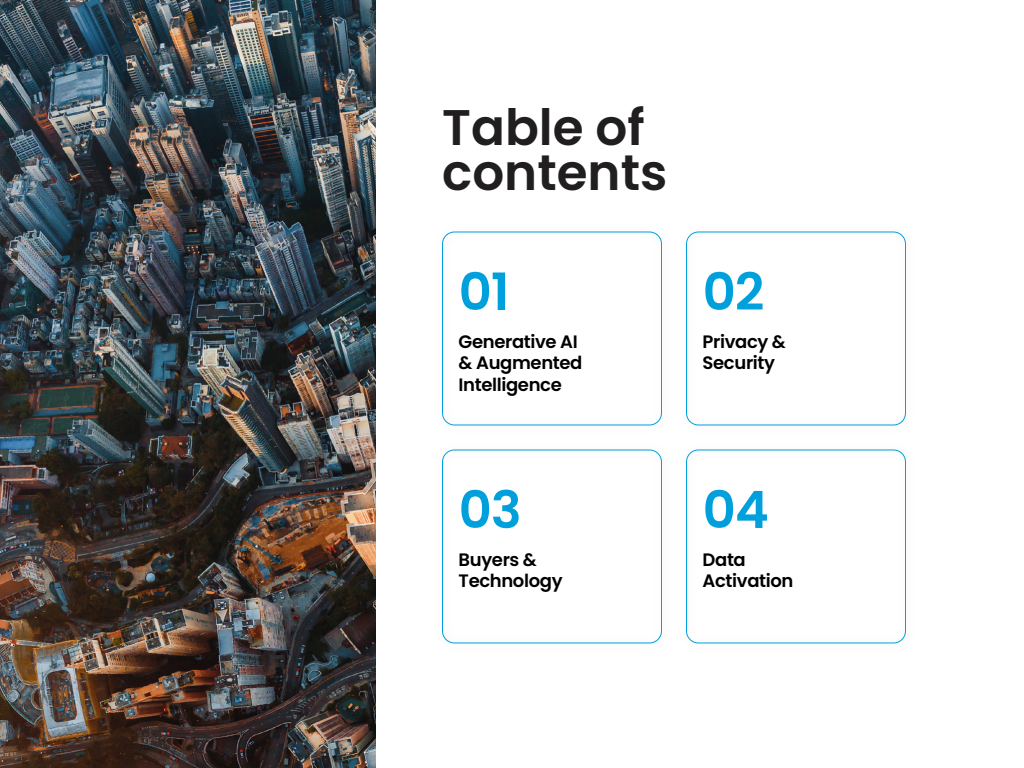
<style>
.page{position:relative;width:1024px;height:768px;background:#fff}
.page>*{position:absolute;margin:0;border:0;box-sizing:border-box;transform-origin:0 0}
.t1{font:600 51.4px "Poppins";letter-spacing:-.02em;color:#00a0dc}
.t2{font:600 50px/45px "Poppins";color:#201e1e}
.t3{font:600 18px/21.6px "Poppins";letter-spacing:-.02em;color:#000}
</style>
<div class="page">
<div style="left:686px;top:231px;width:220px;height:194px;border:1px solid #00a0dc;border-radius:12px"></div>
<div style="left:442px;top:231px;width:220px;height:194px;border:1px solid #00a0dc;border-radius:12px"></div>
<div style="left:442px;top:449px;width:220px;height:194px;border:1px solid #00a0dc;border-radius:12px"></div>
<div style="left:686px;top:449px;width:220px;height:194px;border:1px solid #00a0dc;border-radius:12px"></div>
<img style="left:0;top:0;width:376px;height:768px">
<h2 class="t2" style="left:442px;top:105px;width:226px">Table of contents</h2>
<h1 class="t1" style="left:459px;top:262px;width:52px">01</h1>
<h1 class="t1" style="left:703px;top:262px;width:63px">02</h1>
<p class="t3" style="left:459px;top:331px;width:125px">Generative AI &amp; Augmented<br>Intelligence</p>
<p class="t3" style="left:703px;top:331px;width:85px">Privacy &amp;<br>Security</p>
<h1 class="t1" style="left:459px;top:480px;width:64px">03</h1>
<h1 class="t1" style="left:703px;top:480px;width:68px">04</h1>
<p class="t3" style="left:459px;top:549px;width:105px">Buyers &amp;<br>Technology</p>
<p class="t3" style="left:703px;top:549px;width:92px">Data<br>Activation</p>
</div>
